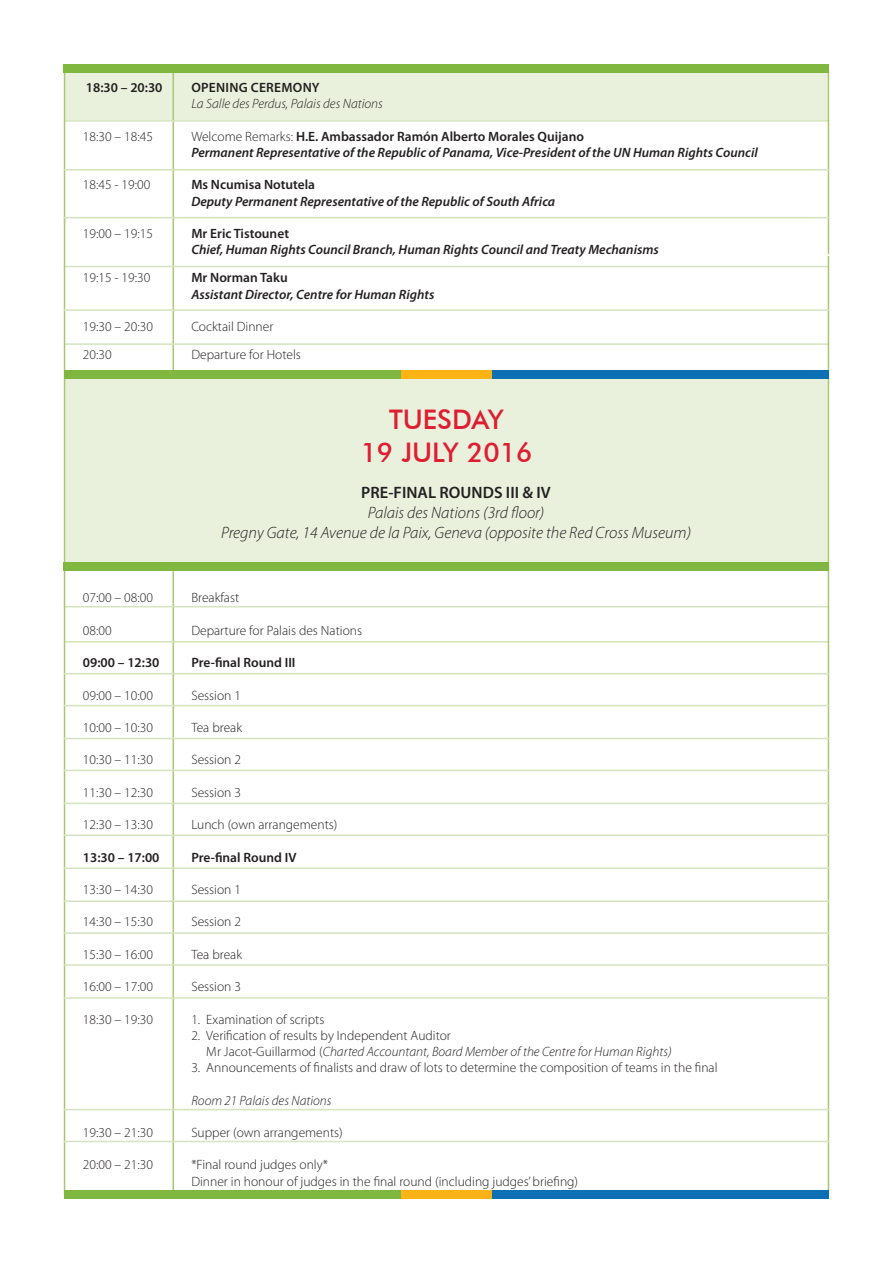
<style>
.page{position:relative;width:893px;height:1263px;background:#fff}
.page>*{position:absolute;margin:0;border:0;box-sizing:border-box;transform-origin:0 0}
.t1{font:500 27px/32.4px "Futura BT";color:#dd1e33;text-align:center}
.t2{font:italic 300 16.5px/19.8px "Myriad Pro";color:#231f20;text-align:center}
.t3{font:600 16.5px "Myriad Pro";color:#231f20}
.t4{font:300 13.5px/16.2px "Myriad Pro";color:#231f20}
.t5{font:italic 600 13.5px "Myriad Pro";color:#231f20}
.t6{font:600 13.5px "Myriad Pro";color:#231f20}
.t7{font:italic 300 13.5px "Myriad Pro";color:#231f20}
.t8{font:600 13.5px "Myriad Pro";letter-spacing:.02em;color:#231f20}
.s1{font-weight:300}
.s2{font-style:italic}
</style>
<div class="page">
<div style="left:65px;top:72px;width:764px;height:48px;background:#e9f1dd"></div>
<hr style="left:173px;top:70px;width:1px;height:1127px;background:#a5c874">
<div style="left:65px;top:374px;width:764px;height:190px;background:#e9f1dd"></div>
<hr style="left:64px;top:606px;width:765px;height:1px;background:#d5e4be">
<hr style="left:64px;top:641px;width:765px;height:1px;background:#d5e4be">
<hr style="left:64px;top:120px;width:765px;height:2px;background:#d5e4be">
<hr style="left:64px;top:266px;width:765px;height:1px;background:#d5e4be">
<hr style="left:64px;top:343px;width:765px;height:2px;background:#d5e4be">
<hr style="left:64px;top:70px;width:1px;height:152px;background:#a5c874">
<hr style="left:64px;top:221px;width:1px;height:973px;background:#a5c874">
<hr style="left:828px;top:70px;width:1px;height:184px;background:#a5c874">
<hr style="left:828px;top:256px;width:1px;height:938px;background:#a5c874">
<div style="left:64px;top:64px;width:765px;height:8px;background:#80b740"></div>
<div style="left:64px;top:370px;width:337px;height:8px;background:#80b740"></div>
<div style="left:491px;top:370px;width:338px;height:8px;background:#0d70b5"></div>
<div style="left:401px;top:370px;width:90px;height:8px;background:#fbb316"></div>
<div style="left:64px;top:562px;width:765px;height:9px;background:#80b740"></div>
<div style="left:64px;top:1191px;width:337px;height:8px;background:#80b740"></div>
<div style="left:491px;top:1191px;width:338px;height:8px;background:#0d70b5"></div>
<div style="left:401px;top:1191px;width:90px;height:8px;background:#fbb316"></div>
<hr style="left:64px;top:309px;width:765px;height:2px;background:#d5e4be">
<hr style="left:64px;top:673px;width:765px;height:1px;background:#d5e4be">
<hr style="left:64px;top:705px;width:765px;height:1px;background:#d5e4be">
<hr style="left:64px;top:738px;width:765px;height:1px;background:#d5e4be">
<hr style="left:64px;top:770px;width:765px;height:1px;background:#d5e4be">
<hr style="left:64px;top:803px;width:765px;height:1px;background:#d5e4be">
<hr style="left:64px;top:834px;width:765px;height:2px;background:#d5e4be">
<hr style="left:64px;top:867px;width:765px;height:2px;background:#d5e4be">
<hr style="left:64px;top:900px;width:765px;height:2px;background:#d5e4be">
<hr style="left:64px;top:932px;width:765px;height:2px;background:#d5e4be">
<hr style="left:64px;top:964px;width:765px;height:2px;background:#d5e4be">
<hr style="left:64px;top:997px;width:765px;height:2px;background:#d5e4be">
<hr style="left:64px;top:1109px;width:765px;height:1px;background:#d5e4be">
<hr style="left:64px;top:1141px;width:765px;height:1px;background:#d5e4be">
<hr style="left:64px;top:169px;width:765px;height:2px;background:#d5e4be">
<hr style="left:64px;top:217px;width:765px;height:1px;background:#d5e4be">
<p class="t6" style="left:86px;top:79px;width:78px">18:30 – 20:30</p>
<p class="t8" style="left:191px;top:79px;width:130px">OPENING CEREMONY</p>
<p class="t7" style="left:191px;top:96px;width:193px">La Salle des Perdus, Palais des Nations</p>
<p class="t4" style="left:83px;top:128px;width:72px">18:30 – 18:45</p>
<p class="t6" style="left:191px;top:128px;width:394px"><span class="s1">Welcome Remarks:</span> H.E. Ambassador Ramón Alberto Morales Quijano</p>
<p class="t5" style="left:191px;top:144px;width:568px">Permanent Representative of the Republic of Panama, Vice-President of the UN Human Rights Council</p>
<p class="t4" style="left:83px;top:177px;width:69px">18:45 - 19:00</p>
<p class="t6" style="left:191px;top:176px;width:125px">Ms Ncumisa Notutela</p>
<p class="t5" style="left:191px;top:193px;width:365px">Deputy Permanent Representative of the Republic of South Africa</p>
<p class="t4" style="left:83px;top:225px;width:72px">19:00 – 19:15</p>
<p class="t6" style="left:191px;top:225px;width:99px">Mr Eric Tistounet</p>
<p class="t5" style="left:191px;top:241px;width:469px">Chief, Human Rights Council Branch, Human Rights Council and Treaty Mechanisms</p>
<p class="t4" style="left:83px;top:270px;width:69px">19:15 - 19:30</p>
<p class="t6" style="left:191px;top:269px;width:98px">Mr Norman Taku</p>
<p class="t5" style="left:191px;top:286px;width:245px">Assistant Director, Centre for Human Rights</p>
<p class="t4" style="left:83px;top:318px;width:72px">19:30 – 20:30</p>
<p class="t4" style="left:191px;top:318px;width:84px">Cocktail Dinner</p>
<p class="t4" style="left:83px;top:347px;width:30px">20:30</p>
<p class="t4" style="left:191px;top:347px;width:111px">Departure for Hotels</p>
<p class="t1" style="left:361px;top:403px;width:173px">TUESDAY<br>19 JULY 2016</p>
<p class="t3" style="left:361px;top:482px;width:191px">PRE-FINAL ROUNDS III &amp; IV</p>
<p class="t2" style="left:221px;top:502px;width:471px">Palais des Nations (3rd floor)<br>Pregny Gate, 14 Avenue de la Paix, Geneva (opposite the Red Cross Museum)</p>
<p class="t4" style="left:83px;top:590px;width:72px">07:00 – 08:00</p>
<p class="t4" style="left:191px;top:590px;width:49px">Breakfast</p>
<p class="t4" style="left:83px;top:622px;width:30px">08:00</p>
<p class="t4" style="left:191px;top:622px;width:172px">Departure for Palais des Nations</p>
<p class="t6" style="left:83px;top:654px;width:78px">09:00 – 12:30</p>
<p class="t6" style="left:191px;top:654px;width:106px">Pre-final Round III</p>
<p class="t4" style="left:83px;top:687px;width:72px">09:00 – 10:00</p>
<p class="t4" style="left:191px;top:687px;width:51px">Session 1</p>
<p class="t4" style="left:83px;top:719px;width:72px">10:00 – 10:30</p>
<p class="t4" style="left:191px;top:719px;width:52px">Tea break</p>
<p class="t4" style="left:83px;top:752px;width:72px">10:30 – 11:30</p>
<p class="t4" style="left:191px;top:752px;width:51px">Session 2</p>
<p class="t4" style="left:83px;top:784px;width:72px">11:30 – 12:30</p>
<p class="t4" style="left:191px;top:784px;width:51px">Session 3</p>
<p class="t4" style="left:83px;top:816px;width:72px">12:30 – 13:30</p>
<p class="t4" style="left:191px;top:816px;width:148px">Lunch (own arrangements)</p>
<p class="t6" style="left:83px;top:848px;width:78px">13:30 – 17:00</p>
<p class="t6" style="left:191px;top:848px;width:107px">Pre-final Round IV</p>
<p class="t4" style="left:83px;top:881px;width:72px">13:30 – 14:30</p>
<p class="t4" style="left:191px;top:881px;width:51px">Session 1</p>
<p class="t4" style="left:83px;top:914px;width:72px">14:30 – 15:30</p>
<p class="t4" style="left:191px;top:914px;width:51px">Session 2</p>
<p class="t4" style="left:83px;top:946px;width:72px">15:30 – 16:00</p>
<p class="t4" style="left:191px;top:946px;width:52px">Tea break</p>
<p class="t4" style="left:83px;top:978px;width:72px">16:00 – 17:00</p>
<p class="t4" style="left:191px;top:978px;width:51px">Session 3</p>
<p class="t4" style="left:83px;top:1011px;width:72px">18:30 – 19:30</p>
<p class="t4" style="left:191px;top:1011px;width:135px">1. Examination of scripts</p>
<p class="t4" style="left:206px;top:1027px;width:467px;text-indent:-15px">2. Verification of results by Independent Auditor<br>Mr Jacot-Guillarmod (<span class="s2">Charted Accountant, Board Member of the Centre for Human Rights)</span></p>
<p class="t4" style="left:191px;top:1059px;width:528px">3. Announcements of finalists and draw of lots to determine the composition of teams in the final</p>
<p class="t7" style="left:191px;top:1092px;width:142px">Room 21 Palais des Nations</p>
<p class="t4" style="left:83px;top:1124px;width:72px">19:30 – 21:30</p>
<p class="t4" style="left:191px;top:1124px;width:153px">Supper (own arrangements)</p>
<p class="t4" style="left:83px;top:1157px;width:72px">20:00 – 21:30</p>
<p class="t4" style="left:191px;top:1157px;width:138px">*Final round judges only*</p>
<p class="t4" style="left:191px;top:1173px;width:388px">Dinner in honour of judges in the final round (including judges’ briefing)</p>
</div>
